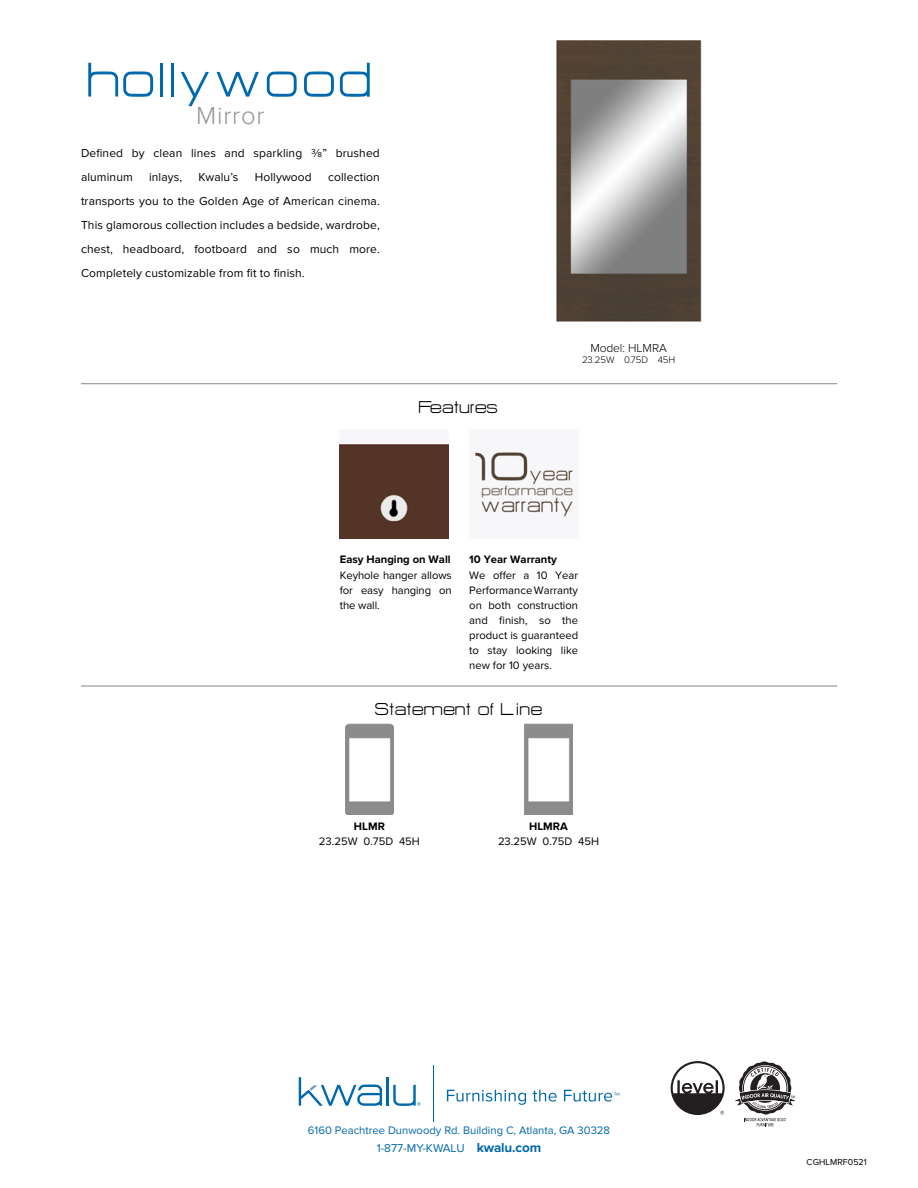
<style>
.page{position:relative;width:918px;height:1188px;background:#fff}
.page>*{position:absolute;margin:0;border:0;box-sizing:border-box;transform-origin:0 0}
.t1{font:60px "HURTMOLD";letter-spacing:.03em;color:#0068ac}
.t2{font:300 25.5px "Proxima Nova";letter-spacing:.03em;color:#949598}
.t3{font:21px "HURTMOLD";color:#000}
.t4{font:12px/24px "Proxima Nova";letter-spacing:.01em;color:#000}
.t5{font:300 12px "Proxima Nova";letter-spacing:-.005em;color:#000}
.t6{font:11.85px "Proxima Nova";color:#0068ac}
.t7{font:11.25px/15px "Proxima Nova";color:#000;text-align:justify}
.t8{font:11.25px "Proxima Nova";color:#0068ac}
.t9{font:700 11.25px "Proxima Nova";color:#000}
.t10{font:300 9.75px "Proxima Nova";letter-spacing:-.01em;color:#000}
.t11{font:9px "Proxima Nova";color:#000}
.s1{font-weight:700;font-size:13.5px}
</style>
<div class="page">
<svg style="left:671px;top:1061px;width:54px;height:54px"></svg>
<svg style="left:735px;top:1061px;width:61px;height:65px"></svg>
<hr style="left:433px;top:1066px;width:1px;height:56px;background:#0068ac">
<hr style="left:387px;top:1077px;width:2px;height:29px;background:#0068ac">
<svg style="left:393px;top:1085px;width:27px;height:21px"></svg>
<svg style="left:299px;top:1077px;width:83px;height:29px"></svg>
<svg style="left:447px;top:1090px;width:79px;height:15px"></svg>
<svg style="left:533px;top:1090px;width:24px;height:12px"></svg>
<svg style="left:564px;top:1090px;width:55px;height:12px"></svg>
<hr style="left:81px;top:685px;width:756px;height:2px;background:#909294">
<hr style="left:81px;top:383px;width:756px;height:1px;background:#909294">
<div style="left:340px;top:444px;width:109px;height:94px;background:#543427"></div>
<img style="left:475px;top:452px;width:98px;height:65px">
<img style="left:556px;top:40px;width:146px;height:282px">
<img style="left:345px;top:724px;width:49px;height:91px">
<img style="left:524px;top:724px;width:49px;height:91px">
<h1 class="t1" style="left:87px;top:49px;width:287px">hollywood</h1>
<h2 class="t2" style="left:196px;top:101px;width:70px">Mirror</h2>
<p class="t4" style="left:81px;top:142px;width:300px">Defined by clean lines and sparkling 3/8” brushed aluminum</p>
<p class="t4" style="left:149px;top:166px;width:35px">inlays,</p>
<p class="t4" style="left:199px;top:166px;width:41px">Kwalu’s</p>
<p class="t4" style="left:255px;top:166px;width:59px">Hollywood</p>
<p class="t4" style="left:81px;top:166px;width:300px;text-align:justify;text-indent:247px">collection transports you to the Golden Age of American cinema.<br>This glamorous collection includes a bedside, wardrobe, chest, headboard, footboard and so much more.<br>Completely customizable from fit to finish.</p>
<h3 class="t3" style="left:419px;top:396px;width:81px">Features</h3>
<p class="t5" style="left:590px;top:341px;width:78px">Model: HLMRA</p>
<p class="t10" style="left:582px;top:355px;width:95px">23.25W 0.75D 45H</p>
<p class="t9" style="left:340px;top:553px;width:112px">Easy Hanging on Wall</p>
<p class="t7" style="left:340px;top:568px;width:113px">Keyhole hanger allows for easy hanging on the wall.</p>
<p class="t9" style="left:469px;top:553px;width:89px">10 Year Warranty</p>
<p class="t7" style="left:469px;top:568px;width:110px">We offer a 10 Year Performance Warranty on both construction and finish, so the product is guaranteed to stay looking like new for 10 years.</p>
<h3 class="t3" style="left:375px;top:699px;width:170px">Statement of Line</h3>
<p class="t9" style="left:354px;top:820px;width:32px">HLMR</p>
<p class="t7" style="left:319px;top:834px;width:102px">23.25W 0.75D 45H</p>
<p class="t9" style="left:529px;top:820px;width:40px">HLMRA</p>
<p class="t7" style="left:498px;top:834px;width:102px">23.25W 0.75D 45H</p>
<p class="t8" style="left:308px;top:1124px;width:304px">6160 Peachtree Dunwoody Rd. Building C, Atlanta, GA 30328</p>
<p class="t6" style="left:377px;top:1142px;width:166px">1-877-MY-KWALU <span class="s1">kwalu.com</span></p>
<p class="t11" style="left:807px;top:1157px;width:62px">CGHLMRF0521</p>
</div>
